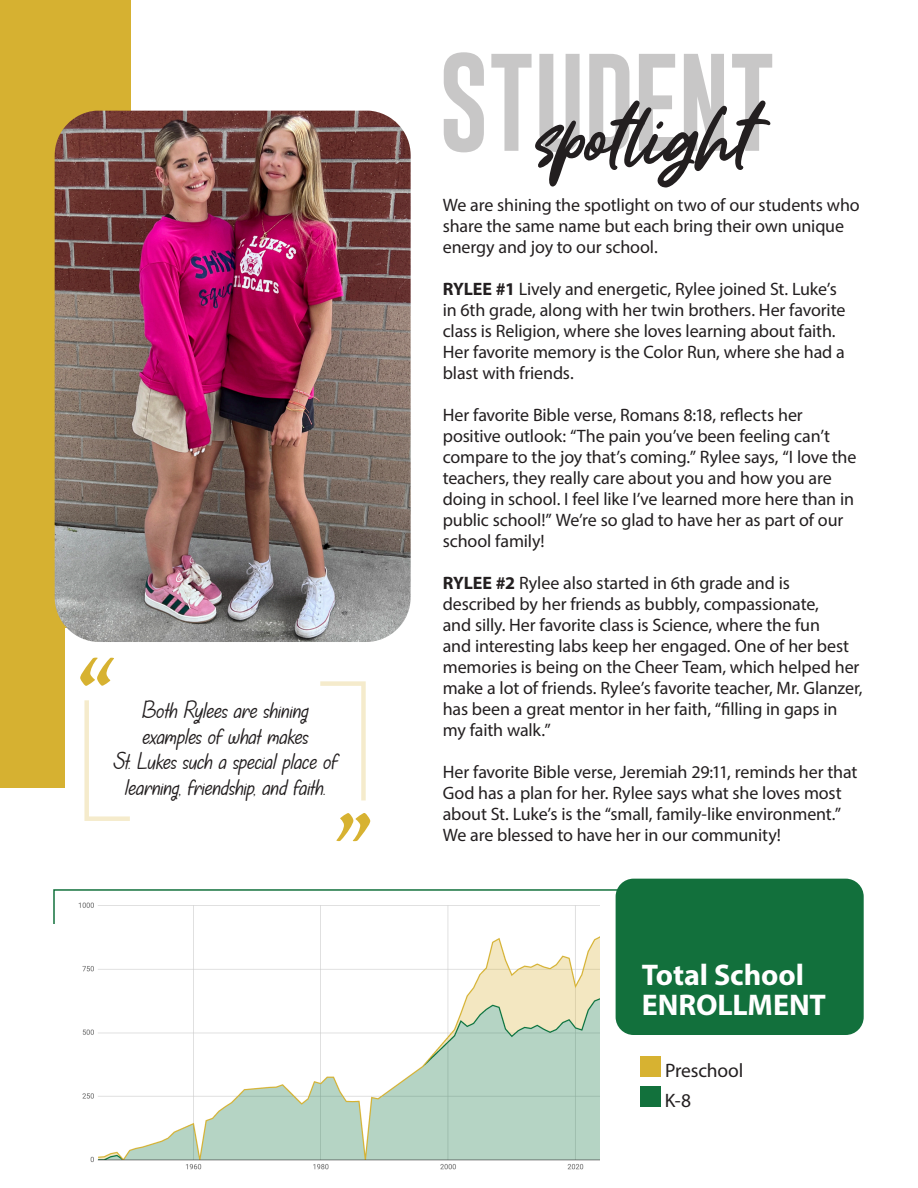
<style>
.page{position:relative;width:918px;height:1188px;background:#fff}
.page>*{position:absolute;margin:0;border:0;box-sizing:border-box;transform-origin:0 0}
.t1{font:112.5px "Miss Rhinetta";color:#231f20}
.t2{font:101.25px "Gobold";letter-spacing:-.015em;color:#231f20}
.t3{font:60px "BC Unciala Grand";color:#d7b231}
.t4{font:700 30px "Myriad Pro";letter-spacing:-.005em;color:#fff}
.t5{font:italic 27px/25.5px "Autumnin September";color:#231f20;text-align:center}
.t6{font:19.5px "Myriad Pro";letter-spacing:-.01em;color:#231f20}
.t7{font:18px/21px "Myriad Pro";letter-spacing:-.01em;color:#231f20}
.s1{font-weight:700}
</style>
<div class="page">
<div style="left:0;top:0;width:130px;height:627px;background:#d6b131"></div>
<svg style="left:84px;top:700px;width:46px;height:121px"></svg>
<svg style="left:320px;top:681px;width:46px;height:120px"></svg>
<div style="left:0;top:0;width:65px;height:787px;background:#d6b131"></div>
<img style="left:55px;top:111px;width:356px;height:531px">
<div style="left:616px;top:879px;width:248px;height:156px;background:#12703c;border-radius:18px"></div>
<img style="left:82px;top:926px;width:518px;height:244px">
<div style="left:640px;top:1087px;width:21px;height:20px;background:#12713c"></div>
<div style="left:640px;top:1056px;width:21px;height:21px;background:#d7b231"></div>
<svg style="left:53px;top:888px;width:565px;height:38px"></svg>
<p class="t3" style="left:77px;top:642px;width:41px">“</p>
<p class="t5" style="left:141px;top:698px;width:174px">BothRyleesareshining</p>
<p class="t5" style="left:142px;top:724px;width:173px">examplesofwhatmakes</p>
<p class="t5" style="left:113px;top:749px;width:231px">St.Lukessuchaspecialplaceof learning,friendship,andfaith.</p>
<p class="t3" style="left:373px;top:857px;width:41px;rotate:-180deg">“</p>
<h2 class="t2" style="left:438px;top:38px;width:338px">STUDENT</h2>
<p class="t1" style="left:537px;top:59px;width:217px">spotlight</p>
<p class="t7" style="left:443px;top:194px;width:419px">We are shining the spotlight on two of our students who share the same name but each bring their own unique energy and joy to our school.</p>
<p class="t7" style="left:443px;top:278px;width:404px"><span class="s1">RYLEE #1</span> Lively and energetic, Rylee joined St. Luke’s in 6th grade, along with her twin brothers. Her favorite class is Religion, where she loves learning about faith.<br>Her favorite memory is the Color Run, where she had a blast with friends.</p>
<p class="t7" style="left:443px;top:404px;width:415px">Her favorite Bible verse, Romans 8:18, reflects her positive outlook: “The pain you’ve been feeling can’t compare to the joy that’s coming.” Rylee says, “I love the teachers, they really care about you and how you are doing in school. I feel like I’ve learned more here than in public school!” We’re so glad to have her as part of our school family!</p>
<p class="t7" style="left:443px;top:572px;width:421px"><span class="s1">RYLEE #2</span> Rylee also started in 6th grade and is described by her friends as bubbly, compassionate,<br>and silly. Her favorite class is Science, where the fun<br>and interesting labs keep her engaged. One of her best memories is being on the Cheer Team, which helped her make a lot of friends. Rylee’s favorite teacher, Mr. Glanzer, has been a great mentor in her faith, “filling in gaps in my faith walk.”</p>
<p class="t7" style="left:443px;top:761px;width:416px">Her favorite Bible verse, Jeremiah 29:11, reminds her that God has a plan for her. Rylee says what she loves most about St. Luke’s is the “small, family-like environment.” We are blessed to have her in our community!</p>
<p class="t4" style="left:642px;top:955px;width:164px">Total School</p>
<p class="t4" style="left:642px;top:985px;width:186px">ENROLLMENT</p>
<p class="t6" style="left:665px;top:1058px;width:80px">Preschool</p>
<p class="t6" style="left:665px;top:1089px;width:28px">K-8</p>
</div>
